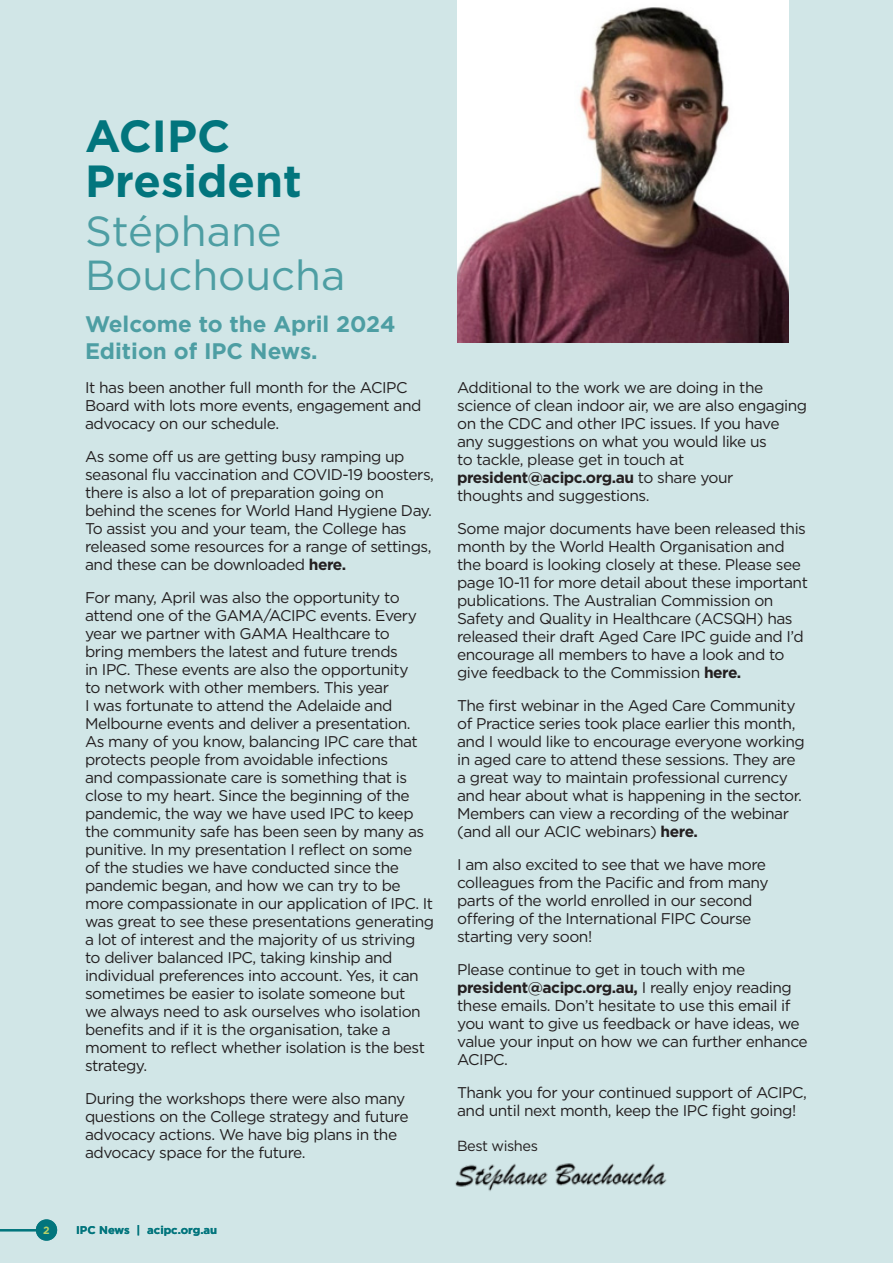
<style>
.page{position:relative;width:893px;height:1263px;background:#d1e6e7}
.page>*{position:absolute;margin:0;border:0;box-sizing:border-box;transform-origin:0 0}
.HEADING_ACIPC{font:700 45px/45px "Gotham";color:#02757d}
.HEADING_ACIPC-2{font:42px/43.2px "Gotham";color:#4d9ea3}
.Para_Regular{font:700 22.5px/27px "Gotham";color:#4d9ea3}
.Para_Regular-2{font:15.6px/18px "Gotham";letter-spacing:-.03em;color:#231f20}
.Para_Regular-3{font:14.7px "Gotham";letter-spacing:-.03em;color:#231f20}
.t1{font:700 11.25px "Gotham";color:#02757d}
.t2{font:700 10.5px "Gotham";color:#b8d166}
.s1{font-weight:700}
</style>
<div class="page">
<div style="left:36px;top:1219px;width:21px;height:22px;background:#02757d;border-radius:50%"></div>
<hr style="left:0;top:1229px;width:39px;height:2px;background:#02757d">
<img style="left:457px;top:0;width:331px;height:342px">
<img style="left:455px;top:1163px;width:212px;height:28px">
<p class="HEADING_ACIPC" style="left:85px;top:114px;width:218px">ACIPC<br>President</p>
<p class="HEADING_ACIPC-2" style="left:85px;top:209px;width:262px">Stéphane<br>Bouchoucha</p>
<p class="Para_Regular" style="left:85px;top:310px;width:312px">Welcome to the April 2024<br>Edition of IPC News.</p>
<p class="Para_Regular-2" style="left:85px;top:378px;width:338px">It has been another full month for the ACIPC<br>Board with lots more events, engagement and advocacy on our schedule.</p>
<p class="Para_Regular-2" style="left:85px;top:447px;width:351px">As some off us are getting busy ramping up seasonal flu vaccination and COVID-19 boosters, there is also a lot of preparation going on behind the scenes for World Hand Hygiene Day.<br>To assist you and your team, the College has released some resources for a range of settings, and these can be downloaded <span class="s1">here.</span></p>
<p class="Para_Regular-2" style="left:85px;top:588px;width:351px">For many, April was also the opportunity to attend one of the GAMA/ACIPC events. Every year we partner with GAMA Healthcare to<br>bring members the latest and future trends<br>in IPC. These events are also the opportunity<br>to network with other members. This year<br>I was fortunate to attend the Adelaide and Melbourne events and deliver a presentation.<br>As many of you know, balancing IPC care that protects people from avoidable infections<br>and compassionate care is something that is close to my heart. Since the beginning of the pandemic, the way we have used IPC to keep the community safe has been seen by many as punitive. In my presentation I reflect on some<br>of the studies we have conducted since the pandemic began, and how we can try to be more compassionate in our application of IPC. It was great to see these presentations generating a lot of interest and the majority of us striving to deliver balanced IPC, taking kinship and individual preferences into account. Yes, it can sometimes be easier to isolate someone but<br>we always need to ask ourselves who isolation benefits and if it is the organisation, take a moment to reflect whether isolation is the best strategy.</p>
<p class="Para_Regular-2" style="left:85px;top:1089px;width:325px">During the workshops there were also many questions on the College strategy and future advocacy actions. We have big plans in the advocacy space for the future.</p>
<p class="Para_Regular-2" style="left:457px;top:378px;width:352px">Additional to the work we are doing in the science of clean indoor air, we are also engaging on the CDC and other IPC issues. If you have any suggestions on what you would like us<br>to tackle, please get in touch at <span class="s1">president@acipc.org.au</span> to share your<br>thoughts and suggestions.</p>
<p class="Para_Regular-2" style="left:457px;top:519px;width:352px">Some major documents have been released this month by the World Health Organisation and the board is looking closely at these. Please see page 10-11 for more detail about these important publications. The Australian Commission on Safety and Quality in Healthcare (ACSQH) has released their draft Aged Care IPC guide and I’d encourage all members to have a look and to give feedback to the Commission <span class="s1">here.</span></p>
<p class="Para_Regular-2" style="left:457px;top:696px;width:349px">The first webinar in the Aged Care Community of Practice series took place earlier this month, and I would like to encourage everyone working in aged care to attend these sessions. They are a great way to maintain professional currency and hear about what is happening in the sector.<br>Members can view a recording of the webinar (and all our ACIC webinars) <span class="s1">here.</span></p>
<p class="Para_Regular-2" style="left:457px;top:855px;width:313px">I am also excited to see that we have more colleagues from the Pacific and from many parts of the world enrolled in our second offering of the International FIPC Course starting very soon!</p>
<p class="Para_Regular-2" style="left:457px;top:960px;width:352px">Please continue to get in touch with me <span class="s1">president@acipc.org.au,</span> I really enjoy reading these emails. Don’t hesitate to use this email if you want to give us feedback or have ideas, we value your input on how we can further enhance ACIPC.</p>
<p class="Para_Regular-2" style="left:457px;top:1083px;width:351px">Thank you for your continued support of ACIPC, and until next month, keep the IPC fight going!</p>
<p class="Para_Regular-3" style="left:457px;top:1136px;width:82px">Best wishes</p>
<p class="t2" style="left:43px;top:1223px;width:8px">2</p>
<p class="t1" style="left:76px;top:1222px;width:143px">IPC News | acipc.org.au</p>
</div>
